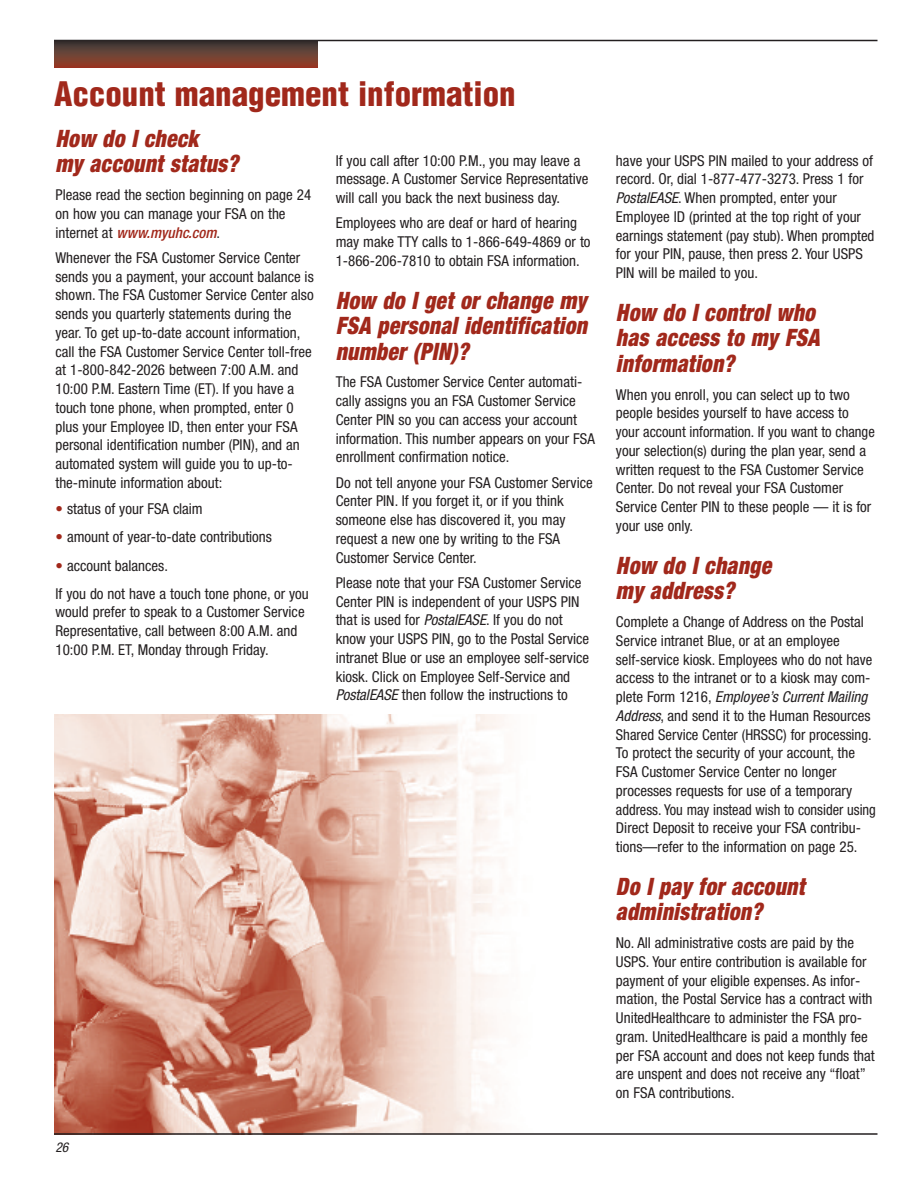
<style>
.page{position:relative;width:918px;height:1188px;background:#fff}
.page>*{position:absolute;margin:0;border:0;box-sizing:border-box;transform-origin:0 0}
.t1{font:900 condensed 33px "Helvetica";color:#a1281b}
.t2{font:italic 900 condensed 24px/25.5px "Helvetica Neue";letter-spacing:.015em;color:#a1281b;scale:.9 1}
.t3{font:condensed 15px/18.8px "Helvetica Neue";color:#231f20}
.t4{font:italic condensed 13.5px "Helvetica Neue";color:#231f20}
.s1{font-weight:500;font-style:italic;color:#a1281b}
.s2{font-weight:900;color:#a1281b}
.s3{font-style:italic}
</style>
<div class="page">
<img style="left:54px;top:714px;width:451px;height:419px">
<hr style="left:54px;top:40px;width:824px;height:1px;background:#231f20">
<hr style="left:54px;top:1133px;width:824px;height:2px;background:#231f20">
<div style="left:54px;top:40px;width:263px;height:28px;background:linear-gradient(to bottom,#343b3a,#9a4029)"></div>
<p class="t1" style="left:54px;top:75px;width:463px">Account management information</p>
<p class="t2" style="left:56px;top:128px;width:205px">How do I check<br>my account status?</p>
<p class="t3" style="left:56px;top:187px;width:257px">Please read the section beginning on page 24 on how you can manage your FSA on the internet at <span class="s1">www.myuhc.com</span>.</p>
<p class="t3" style="left:56px;top:249px;width:260px">Whenever the FSA Customer Service Center sends you a payment, your account balance is shown. The FSA Customer Service Center also sends you quarterly statements during the year. To get up-to-date account information, call the FSA Customer Service Center toll-free at 1-800-842-2026 between 7:00 A.M. and 10:00 P.M. Eastern Time (ET). If you have a touch tone phone, when prompted, enter 0 plus your Employee ID, then enter your FSA personal identification number (PIN), and an automated system will guide you to up-to&shy;the-minute information about:</p>
<p class="t3" style="left:56px;top:500px;width:149px"><span class="s2">•</span> status of your FSA claim</p>
<p class="t3" style="left:56px;top:529px;width:218px"><span class="s2">•</span> amount of year-to-date contributions</p>
<p class="t3" style="left:56px;top:553px;width:255px;line-height:27.8px"><span class="s2">•</span> account balances.<br>If you do not have a touch tone phone, or you</p>
<p class="t3" style="left:56px;top:604px;width:251px">would prefer to speak to a Customer Service<br>Representative, call between 8:00 A.M. and<br>10:00 P.M. ET, Monday through Friday.</p>
<p class="t3" style="left:336px;top:152px;width:254px">If you call after 10:00 P.M., you may leave a message. A Customer Service Representative will call you back the next business day.</p>
<p class="t3" style="left:336px;top:215px;width:256px">Employees who are deaf or hard of hearing may make TTY calls to 1-866-649-4869 or to<br>1-866-206-7810 to obtain FSA information.</p>
<p class="t2" style="left:336px;top:289px;width:281px;text-align:justify">How do I get or change my FSA personal identification number (PIN)?</p>
<p class="t3" style="left:336px;top:374px;width:261px">The FSA Customer Service Center automati&shy;cally assigns you an FSA Customer Service Center PIN so you can access your account information. This number appears on your FSA enrollment confirmation notice.</p>
<p class="t3" style="left:336px;top:474px;width:259px">Do not tell anyone your FSA Customer Service Center PIN. If you forget it, or if you think someone else has discovered it, you may request a new one by writing to the FSA Customer Service Center.</p>
<p class="t3" style="left:336px;top:575px;width:255px">Please note that your FSA Customer Service Center PIN is independent of your USPS PIN that is used for <span class="s3">PostalEASE</span>. If you do not know your USPS PIN, go to the Postal Service intranet Blue or use an employee self-service kiosk. Click on Employee Self-Service and <span class="s3">PostalEASE</span> then follow the instructions to</p>
<p class="t4" style="left:56px;top:1142px;width:14px">26</p>
<p class="t3" style="left:616px;top:152px;width:260px">have your USPS PIN mailed to your address of record. Or, dial 1-877-477-3273. Press 1 for <span class="s3">PostalEASE</span>. When prompted, enter your Employee ID (printed at the top right of your earnings statement (pay stub). When prompted for your PIN, pause, then press 2. Your USPS PIN will be mailed to you.</p>
<p class="t2" style="left:616px;top:302px;width:228px">How do I control who has access to my FSA information?</p>
<p class="t3" style="left:616px;top:386px;width:260px">When you enroll, you can select up to two people besides yourself to have access to your account information. If you want to change your selection(s) during the plan year, send a written request to the FSA Customer Service Center. Do not reveal your FSA Customer Service Center PIN to these people — it is for your use only.</p>
<p class="t2" style="left:616px;top:555px;width:174px">How do I change my address?</p>
<p class="t3" style="left:616px;top:614px;width:262px">Complete a Change of Address on the Postal Service intranet Blue, or at an employee self-service kiosk. Employees who do not have access to the intranet or to a kiosk may com&shy;plete Form 1216, <span class="s3">Employee’s Current Mailing Address</span>, and send it to the Human Resources Shared Service Center (HRSSC) for processing.<br>To protect the security of your account, the FSA Customer Service Center no longer processes requests for use of a temporary address. You may instead wish to consider using Direct Deposit to receive your FSA contribu&shy;tions—refer to the information on page 25.</p>
<p class="t2" style="left:616px;top:876px;width:211px">Do I pay for account administration?</p>
<p class="t3" style="left:616px;top:935px;width:260px">No. All administrative costs are paid by the USPS. Your entire contribution is available for payment of your eligible expenses. As infor&shy;mation, the Postal Service has a contract with UnitedHealthcare to administer the FSA pro&shy;gram. UnitedHealthcare is paid a monthly fee per FSA account and does not keep funds that are unspent and does not receive any “float” on FSA contributions.</p>
</div>
